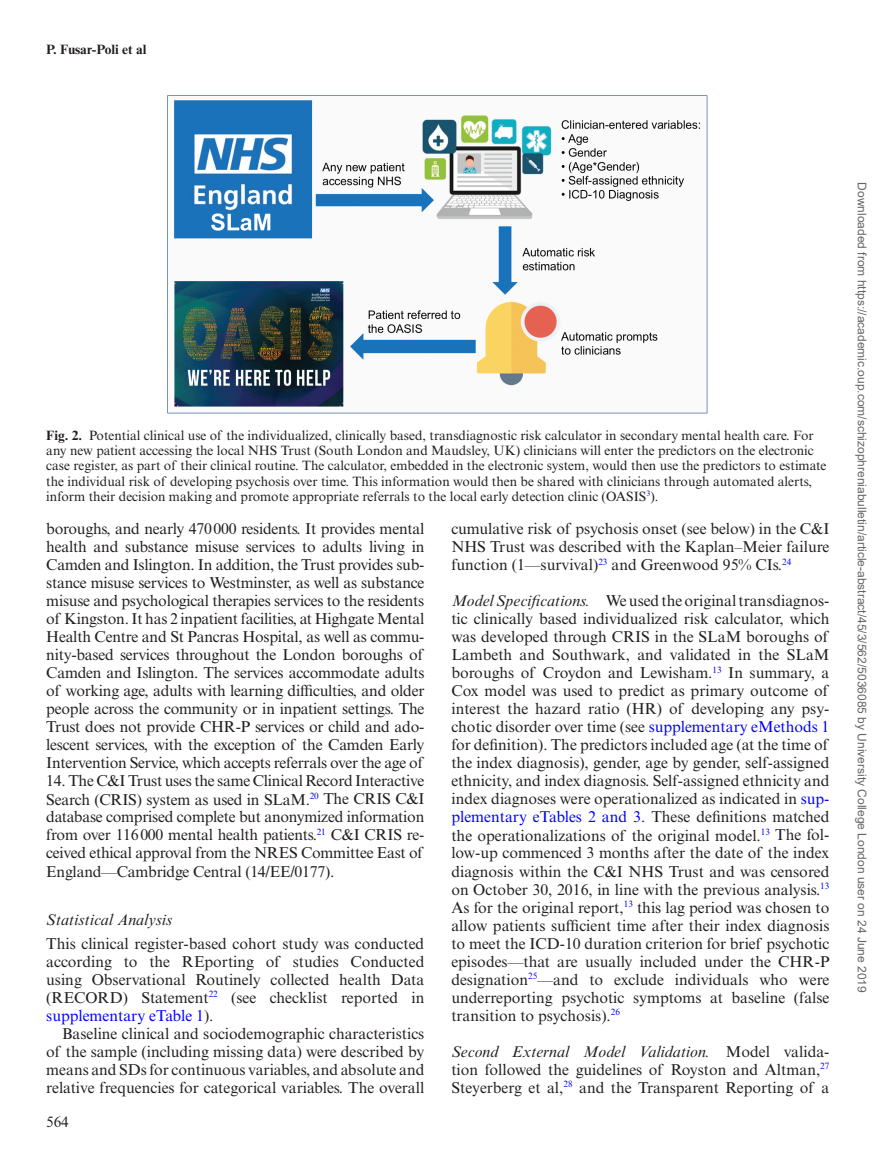
<style>
.page{position:relative;width:891px;height:1175px;background:#fff}
.page>*{position:absolute;margin:0;border:0;box-sizing:border-box;transform-origin:0 0}
.t1{font:15.75px/18px "Times New Roman MT Std";color:#231f20;text-align:justify}
.t2{font:italic 15.75px "Times New Roman MT Std";color:#231f20}
.t3{font:15px "Times New Roman MT Std";color:#231f20}
.t4{font:13.5px/15px "Times New Roman MT Std";color:#231f20}
.t5{font:700 13.5px "Times New Roman MT Std";color:#231f20}
.t6{font:12px "Arial";color:#666}
.s1{font-weight:700}
.s2{color:#00f}
.s3{font-style:italic}
</style>
<div class="page">
<img style="left:168px;top:95px;width:540px;height:318px">
<p class="t5" style="left:46px;top:41px;width:102px">P. Fusar-Poli et al</p>
<p class="t4" style="left:46px;top:428px;width:782px"><span class="s1">Fig. 2.</span> Potential clinical use of the individualized, clinically based, transdiagnostic risk calculator in secondary mental health care. For any new patient accessing the local NHS Trust (South London and Maudsley, UK) clinicians will enter the predictors on the electronic case register, as part of their clinical routine. The calculator, embedded in the electronic system, would then use the predictors to estimate the individual risk of developing psychosis over time. This information would then be shared with clinicians through automated alerts, inform their decision making and promote appropriate referrals to the local early detection clinic (OASIS<sup>3</sup>).</p>
<p class="t1" style="left:46px;top:520px;width:380px">boroughs, and nearly 470000 residents. It provides mental health and substance misuse services to adults living in Camden and Islington. In addition, the Trust provides sub&shy;stance misuse services to Westminster, as well as substance misuse and psychological therapies services to the residents of Kingston. It has 2 inpatient facilities, at Highgate Mental Health Centre and St Pancras Hospital, as well as commu&shy;nity-based services throughout the London boroughs of Camden and Islington. The services accommodate adults of working age, adults with learning difficulties, and older people across the community or in inpatient settings. The Trust does not provide CHR-P services or child and ado&shy;lescent services, with the exception of the Camden Early Intervention Service, which accepts referrals over the age of</p>
<p class="t1" style="left:46px;top:772px;width:380px">14. The C&amp;I Trust uses the same Clinical Record Interactive Search (CRIS) system as used in SLaM.<sup>20</sup> The CRIS C&amp;I database comprised complete but anonymized information from over 116000 mental health patients.<sup>21</sup> C&amp;I CRIS re&shy;ceived ethical approval from the NRES Committee East of England—Cambridge Central (14/EE/0177).</p>
<p class="t2" style="left:46px;top:910px;width:127px">Statistical Analysis</p>
<p class="t1" style="left:46px;top:934px;width:380px">This clinical register-based cohort study was conducted according to the REporting of studies Conducted using Observational Routinely collected health Data (RECORD) Statement<sup>22</sup> (see checklist reported in <span class="s2">supplementary eTable 1</span>).</p>
<p class="t1" style="left:46px;top:1024px;width:380px;text-indent:16px">Baseline clinical and sociodemographic characteristics of the sample (including missing data) were described by means and SDs for continuous variables, and absolute and relative frequencies for categorical variables. The overall</p>
<p class="t3" style="left:46px;top:1113px;width:24px">564</p>
<p class="t1" style="left:451px;top:520px;width:380px">cumulative risk of psychosis onset (see below) in the C&amp;I NHS Trust was described with the Kaplan–Meier failure function (1—survival)<sup>23</sup> and Greenwood 95% CIs.<sup>24</sup></p>
<p class="t1" style="left:451px;top:592px;width:380px"><span class="s3">Model Specifications.</span> We used the original transdiagnos&shy;tic clinically based individualized risk calculator, which was developed through CRIS in the SLaM boroughs of Lambeth and Southwark, and validated in the SLaM boroughs of Croydon and Lewisham.<sup>13</sup> In summary, a Cox model was used to predict as primary outcome of interest the hazard ratio (HR) of developing any psy&shy;chotic disorder over time (see <span class="s2">supplementary eMethods 1 </span>for definition). The predictors included age (at the time of the index diagnosis), gender, age by gender, self-assigned ethnicity, and index diagnosis. Self-assigned ethnicity and index diagnoses were operationalized as indicated in <span class="s2">sup&shy;plementary eTables 2 and 3</span>. These definitions matched the operationalizations of the original model.<sup>13</sup> The fol&shy;low-up commenced 3 months after the date of the index diagnosis within the C&amp;I NHS Trust and was censored on October 30, 2016, in line with the previous analysis.<sup>13<br></sup>As for the original report,<sup>13</sup> this lag period was chosen to allow patients sufficient time after their index diagnosis to meet the ICD-10 duration criterion for brief psychotic episodes—that are usually included under the CHR-P designation<sup>25</sup>—and to exclude individuals who were underreporting psychotic symptoms at baseline (false transition to psychosis).<sup>26</sup></p>
<p class="t1" style="left:451px;top:1042px;width:380px"><span class="s3">Second External Model Validation.</span> Model valida&shy;tion followed the guidelines of Royston and Altman,<sup>27<br></sup>Steyerberg et al,<sup>28</sup> and the Transparent Reporting of a</p>
<p class="t6" style="left:866px;top:182px;width:812px;rotate:90deg">Downloaded from https://academic.oup.com/schizophreniabulletin/article-abstract/45/3/562/5036085 by University College London user on 24 June 2019</p>
</div>
